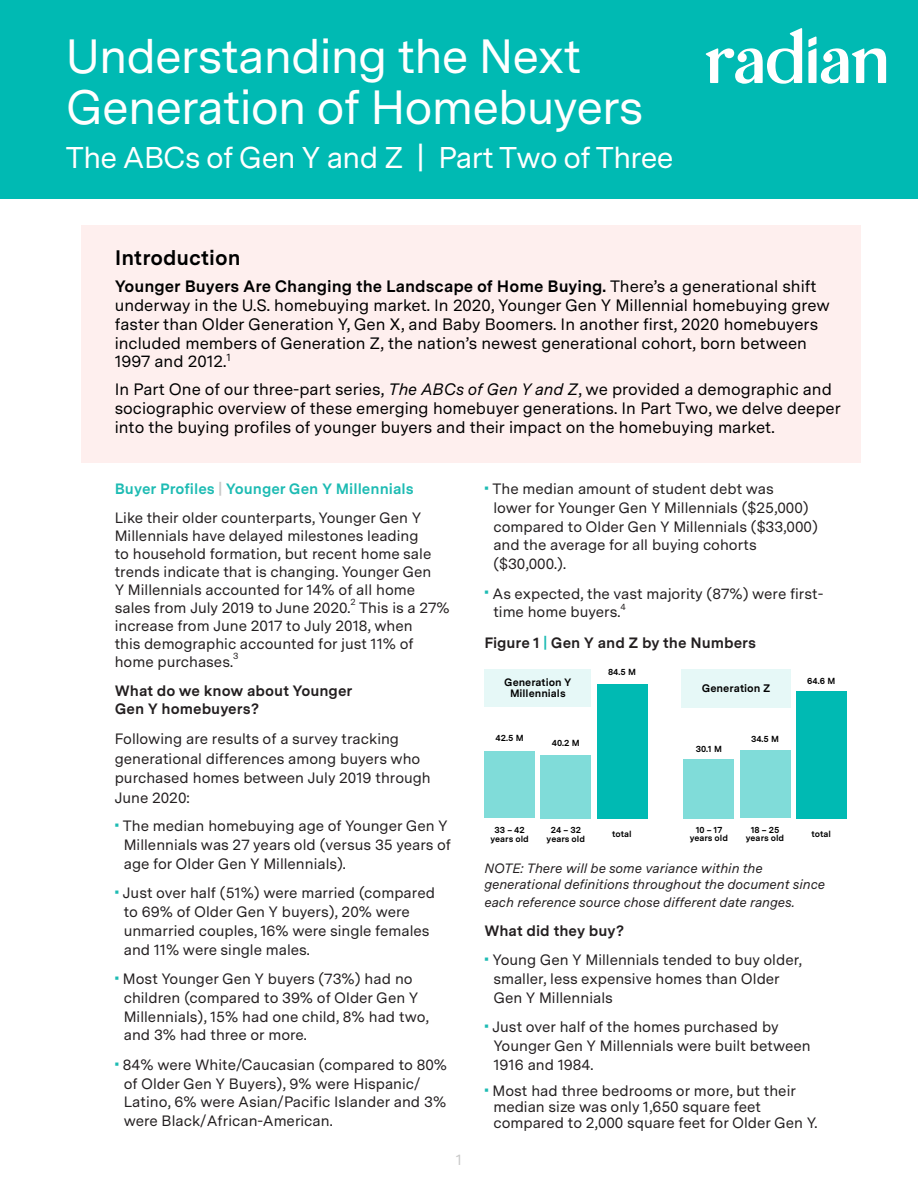
<style>
.page{position:relative;width:918px;height:1188px;background:#fff}
.page>*{position:absolute;margin:0;border:0;box-sizing:border-box;transform-origin:0 0}
.t1{font:48px/51px "Messina Sans";letter-spacing:-.02em;color:#fff}
.t2{font:30px "Messina Sans";letter-spacing:-.02em;color:#fff}
.t3{font:700 21px "Messina Sans";color:#000}
.t4{font:16.5px/18.8px "Messina Sans";color:#000}
.t5{font:15px/18.8px "Messina Sans";color:#231f20}
.t6{font:700 15px/18px "Messina Sans";color:#231f20}
.t7{font:700 15px "Messina Sans";color:#1dbbb3}
.t8{font:15px "Messina Sans";color:#c8c8c8}
.t9{font:italic 13.5px/15.3px "Messina Sans";color:#231f20}
.t10{font:700 10.95px "Messina Sans";color:#000}
.t11{font:700 10.65px/10.6px "Messina Sans";color:#000;text-align:center}
.t12{font:9px "Messina Sans";color:#231f20}
.t13{font:700 8.85px/8.9px "Messina Sans";color:#000;text-align:center}
.s1{font-weight:700}
.s2{font-style:italic}
.s3{color:#c8c8c8}
.s4{font-weight:900;color:#1dbbb3}
.s5{color:#1dbbb3}
</style>
<div class="page">
<div style="left:597px;top:684px;width:50px;height:134px;background:#00bab3"></div>
<div style="left:541px;top:755px;width:50px;height:63px;background:#80dcd9"></div>
<div style="left:484px;top:751px;width:51px;height:67px;background:#80dcd9"></div>
<div style="left:484px;top:669px;width:107px;height:38px;background:#e6f8f7"></div>
<div style="left:796px;top:691px;width:51px;height:127px;background:#00bab3"></div>
<div style="left:740px;top:750px;width:50px;height:68px;background:#80dcd9"></div>
<div style="left:684px;top:759px;width:50px;height:59px;background:#80dcd9"></div>
<div style="left:681px;top:669px;width:109px;height:38px;background:#e6f8f7"></div>
<div style="left:81px;top:225px;width:780px;height:237px;background:#feefee"></div>
<div style="left:0;top:0;width:918px;height:199px;background:#00bab3"></div>
<svg style="left:808px;top:37px;width:78px;height:47px"></svg>
<svg style="left:706px;top:28px;width:96px;height:56px"></svg>
<p class="t1" style="left:66px;top:30px;width:579px">Understanding the Next<br>Generation of Homebuyers</p>
<p class="t2" style="left:66px;top:135px;width:609px">The ABCs of Gen Y and Z | Part Two of Three</p>
<p class="t3" style="left:115px;top:242px;width:127px">Introduction</p>
<p class="t4" style="left:115px;top:277px;width:717px"><span class="s1">Younger Buyers Are Changing the Landscape of Home Buying.</span> There’s a generational shift underway in the U.S. homebuying market. In 2020, Younger Gen Y Millennial homebuying grew faster than Older Generation Y, Gen X, and Baby Boomers. In another first, 2020 homebuyers included members of Generation Z, the nation’s newest generational cohort, born between 1997 and 2012.<sup>1</sup></p>
<p class="t4" style="left:115px;top:379px;width:728px">In Part One of our three-part series, <span class="s2">The ABCs of Gen Y and Z</span>, we provided a demographic and sociographic overview of these emerging homebuyer generations. In Part Two, we delve deeper into the buying profiles of younger buyers and their impact on the homebuying market.</p>
<p class="t7" style="left:115px;top:478px;width:301px">Buyer Profiles <span class="s3">|</span> Younger Gen Y Millennials</p>
<p class="t5" style="left:115px;top:508px;width:318px;line-height:18px">Like their older counterparts, Younger Gen Y Millennials have delayed milestones leading to household formation, but recent home sale trends indicate that is changing. Younger Gen Y Millennials accounted for 14% of all home sales from July 2019 to June 2020.</p>
<p class="t12" style="left:351px;top:595px;width:7px">2</p>
<p class="t5" style="left:115px;top:598px;width:337px;line-height:18px;text-indent:245px">This is a 27% increase from June 2017 to July 2018, when<br>this demographic accounted for just 11% of home purchases.</p>
<p class="t12" style="left:233px;top:649px;width:7px">3</p>
<p class="t6" style="left:115px;top:681px;width:239px">What do we know about Younger<br>Gen Y homebuyers?</p>
<p class="t5" style="left:115px;top:729px;width:318px;line-height:19.5px">Following are results of a survey tracking generational differences among buyers who purchased homes between July 2019 through June 2020:</p>
<p class="t5" style="left:124px;top:816px;width:329px;text-indent:-9px"><span class="s4">•</span> The median homebuying age of Younger Gen Y<br>Millennials was 27 years old (versus 35 years of age for Older Gen Y Millennials).</p>
<p class="t5" style="left:124px;top:883px;width:313px;text-indent:-9px"><span class="s4">•</span> Just over half (51%) were married (compared to 69% of Older Gen Y buyers), 20% were unmarried couples, 16% were single females and 11% were single males.</p>
<p class="t5" style="left:124px;top:969px;width:307px;text-indent:-9px"><span class="s4">•</span> Most Younger Gen Y buyers (73%) had no children (compared to 39% of Older Gen Y Millennials), 15% had one child, 8% had two, and 3% had three or more.</p>
<p class="t5" style="left:124px;top:1055px;width:325px;text-indent:-9px"><span class="s4">•</span> 84% were White/Caucasian (compared to 80% of Older Gen Y Buyers), 9% were Hispanic/ Latino, 6% were Asian/Pacific Islander and 3% were Black/African-American.</p>
<p class="t8" style="left:456px;top:1148px;width:8px">1</p>
<p class="t5" style="left:493px;top:479px;width:326px;text-indent:-9px"><span class="s4">•</span> The median amount of student debt was<br>lower for Younger Gen Y Millennials ($25,000) compared to Older Gen Y Millennials ($33,000) and the average for all buying cohorts ($30,000.).</p>
<p class="t5" style="left:493px;top:584px;width:332px;text-indent:-9px"><span class="s4">•</span> As expected, the vast majority (87%) were first&shy;time home buyers.</p>
<p class="t12" style="left:620px;top:600px;width:7px">4</p>
<p class="t6" style="left:484px;top:633px;width:273px">Figure 1 <span class="s5">|</span> Gen Y and Z by the Numbers</p>
<p class="t13" style="left:608px;top:668px;width:29px">84.5 M</p>
<p class="t11" style="left:504px;top:677px;width:69px">Generation Y<br>Millennials</p>
<p class="t10" style="left:702px;top:680px;width:70px">Generation Z</p>
<p class="t13" style="left:807px;top:676px;width:30px">64.6 M</p>
<p class="t13" style="left:496px;top:733px;width:30px">42.5 M</p>
<p class="t13" style="left:552px;top:738px;width:29px">40.2 M</p>
<p class="t13" style="left:696px;top:744px;width:28px">30.1 M</p>
<p class="t13" style="left:751px;top:734px;width:30px">34.5 M</p>
<p class="t13" style="left:490px;top:825px;width:40px">33 – 42 years old</p>
<p class="t13" style="left:547px;top:825px;width:40px">24 – 32 years old</p>
<p class="t13" style="left:612px;top:829px;width:21px">total</p>
<p class="t13" style="left:690px;top:825px;width:40px">10 – 17 years old</p>
<p class="t13" style="left:746px;top:825px;width:40px">18 – 25 years old</p>
<p class="t13" style="left:811px;top:829px;width:21px">total</p>
<p class="t9" style="left:484px;top:861px;width:342px">NOTE: There will be some variance within the generational definitions throughout the document since</p>
<p class="t9" style="left:484px;top:894px;width:312px">each reference source chose different date ranges.</p>
<p class="t6" style="left:484px;top:921px;width:141px">What did they buy?</p>
<p class="t5" style="left:493px;top:950px;width:310px;text-indent:-9px"><span class="s4">•</span> Young Gen Y Millennials tended to buy older, smaller, less expensive homes than Older<br>Gen Y Millennials</p>
<p class="t5" style="left:493px;top:1017px;width:319px;text-indent:-9px"><span class="s4">•</span> Just over half of the homes purchased by<br>Younger Gen Y Millennials were built between<br>1916 and 1984.</p>
<p class="t5" style="left:493px;top:1083px;width:326px;line-height:15.8px;text-indent:-9px"><span class="s4">•</span> Most had three bedrooms or more, but their median size was only 1,650 square feet compared to 2,000 square feet for Older Gen Y.</p>
</div>
